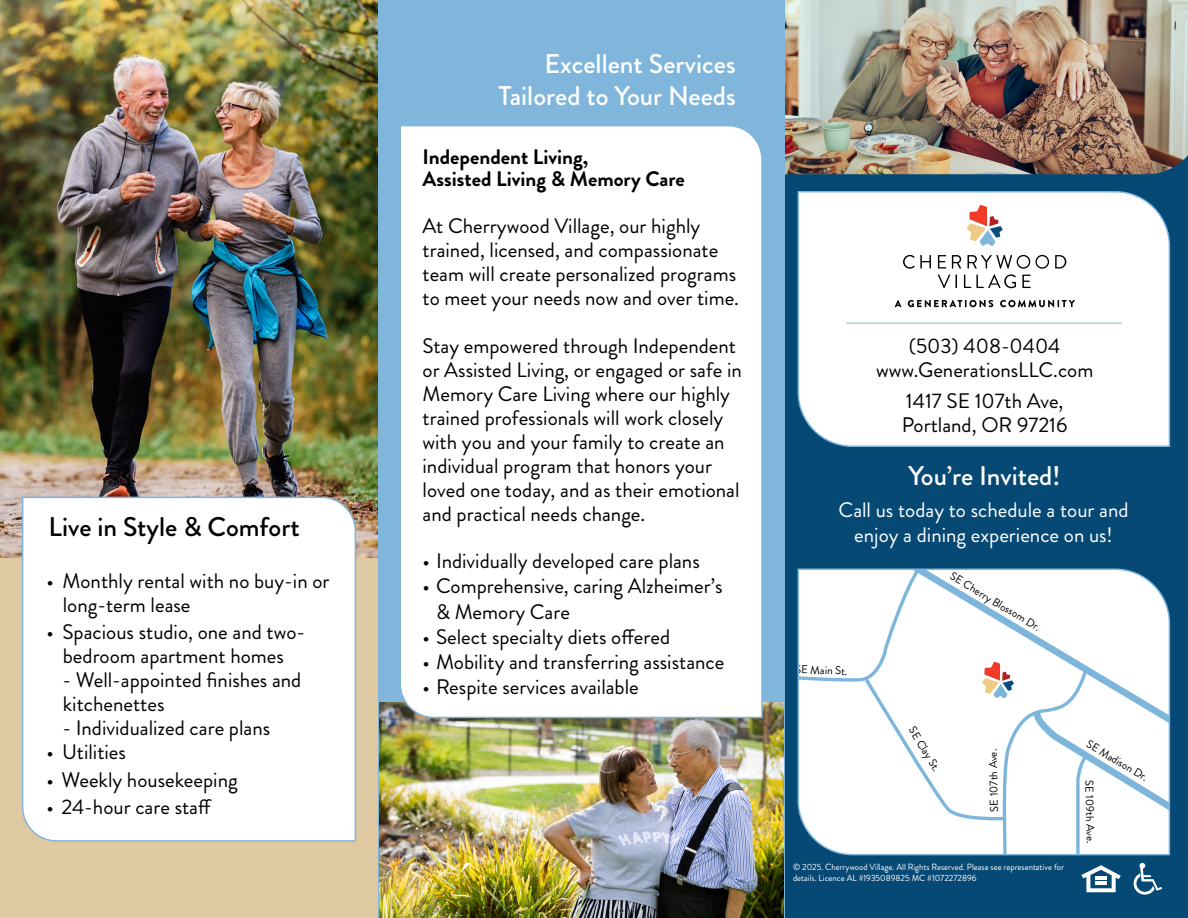
<style>
.page{position:relative;width:1188px;height:918px;background:#fff}
.page>*{position:absolute;margin:0;border:0;box-sizing:border-box;transform-origin:0 0}
.t1{font:500 27px/32.4px "Brandon Grotesque";color:#fff;text-align:right}
.t2{font:500 27px "Brandon Grotesque";color:#000}
.t3{font:21px/24px "Brandon Grotesque";color:#000}
.t4{font:21px/25.2px "Brandon Grotesque";color:#fff;text-align:center}
.t5{font:700 21px/22.5px "Brandon Grotesque";color:#000}
.t6{font:11.25px "Brandon Grotesque";color:#000}
.t7{font:9px/10.8px "Brandon Grotesque";color:#fff}
</style>
<div class="page">
<div style="left:783px;top:0;width:405px;height:918px;background:#074975"></div>
<img style="left:784px;top:0;width:404px;height:174px">
<img style="left:0;top:0;width:378px;height:558px">
<div style="left:0;top:558px;width:378px;height:360px;background:#dec9a2"></div>
<div style="left:21px;top:496px;width:336px;height:346px;background:#fff"></div>
<div style="left:378px;top:0;width:406px;height:918px;background:#80b6dc"></div>
<img style="left:379px;top:702px;width:404px;height:216px">
<div style="left:399px;top:126px;width:365px;height:593px;background:#fff"></div>
<svg style="left:797px;top:568px;width:374px;height:288px;background:#f1f5f9"></svg>
<svg style="left:1081px;top:865px;width:40px;height:27px"></svg>
<svg style="left:1134px;top:863px;width:28px;height:32px"></svg>
<div style="left:797px;top:191px;width:374px;height:256px;background:#fff"></div>
<svg style="left:903px;top:255px;width:28px;height:14px"></svg>
<svg style="left:1055px;top:255px;width:11px;height:14px"></svg>
<svg style="left:938px;top:255px;width:111px;height:33px;background:#d4d4d4"></svg>
<svg style="left:895px;top:300px;width:6px;height:7px"></svg>
<svg style="left:908px;top:300px;width:85px;height:7px"></svg>
<svg style="left:1000px;top:300px;width:75px;height:7px"></svg>
<svg style="left:967px;top:205px;width:36px;height:41px"></svg>
<hr style="left:846px;top:323px;width:276px;height:1px;background:#80b6dc">
<p class="t2" style="left:49px;top:508px;width:253px">Live in Style &amp; Comfort</p>
<p class="t3" style="left:63px;top:569px;width:268px;text-indent:-16px">• Monthly rental with no buy-in or long-term lease</p>
<p class="t3" style="left:47px;top:621px;width:260px;text-align:center">• Spacious studio, one and two&shy;bedroom apartment homes</p>
<p class="t3" style="left:63px;top:669px;width:240px">- Well-appointed finishes and kitchenettes</p>
<p class="t3" style="left:63px;top:717px;width:209px">- Individualized care plans</p>
<p class="t3" style="left:47px;top:741px;width:81px">• Utilities</p>
<p class="t3" style="left:47px;top:768px;width:193px">• Weekly housekeeping</p>
<p class="t3" style="left:47px;top:795px;width:167px">• 24-hour care staff</p>
<p class="t1" style="left:499px;top:48px;width:239px">Excellent Services<br>Tailored to Your Needs</p>
<p class="t5" style="left:423px;top:145px;width:264px">Independent Living,<br>Assisted Living &amp; Memory Care</p>
<p class="t3" style="left:423px;top:214px;width:318px">At Cherrywood Village, our highly trained, licensed, and compassionate team will create personalized programs to meet your needs now and over time.</p>
<p class="t3" style="left:423px;top:334px;width:321px">Stay empowered through Independent or Assisted Living, or engaged or safe in Memory Care Living where our highly trained professionals will work closely with you and your family to create an individual program that honors your loved one today, and as their emotional and practical needs change.</p>
<p class="t3" style="left:423px;top:549px;width:279px">• Individually developed care plans</p>
<p class="t3" style="left:436px;top:574px;width:288px;line-height:25.2px;text-indent:-14px">• Comprehensive, caring Alzheimer’s &amp; Memory Care</p>
<p class="t3" style="left:423px;top:625px;width:249px">• Select specialty diets offered</p>
<p class="t3" style="left:423px;top:650px;width:303px">• Mobility and transferring assistance</p>
<p class="t3" style="left:423px;top:675px;width:218px">• Respite services available</p>
<p class="t3" style="left:876px;top:334px;width:219px;text-align:center">(503) 408-0404 www.GenerationsLLC.com</p>
<p class="t3" style="left:902px;top:389px;width:167px">1417 SE 107th Ave,<br>Portland, OR 97216</p>
<p class="t1" style="left:908px;top:460px;width:153px">You’re Invited!</p>
<p class="t4" style="left:839px;top:497px;width:291px">Call us today to schedule a tour and enjoy a dining experience on us!</p>
<p class="t6" style="left:796px;top:661px;width:54px;rotate:2deg">SE Main St.</p>
<p class="t6" style="left:955px;top:568px;width:104px;rotate:31deg">SE Cherry Blossom Dr.</p>
<p class="t6" style="left:918px;top:723px;width:52px;rotate:59deg">SE Clay St.</p>
<p class="t6" style="left:986px;top:812px;width:64px;rotate:-91deg">SE 107th Ave.</p>
<p class="t7" style="left:793px;top:862px;width:272px">© 2025. Cherrywood Village. All Rights Reserved. Please see representative for details. Licence AL #1935089825 MC #1072272896</p>
<p class="t6" style="left:1091px;top:736px;width:71px;rotate:31deg">SE Madison Dr.</p>
<p class="t6" style="left:1097px;top:780px;width:65px;rotate:89deg">SE 109th Ave.</p>
</div>
